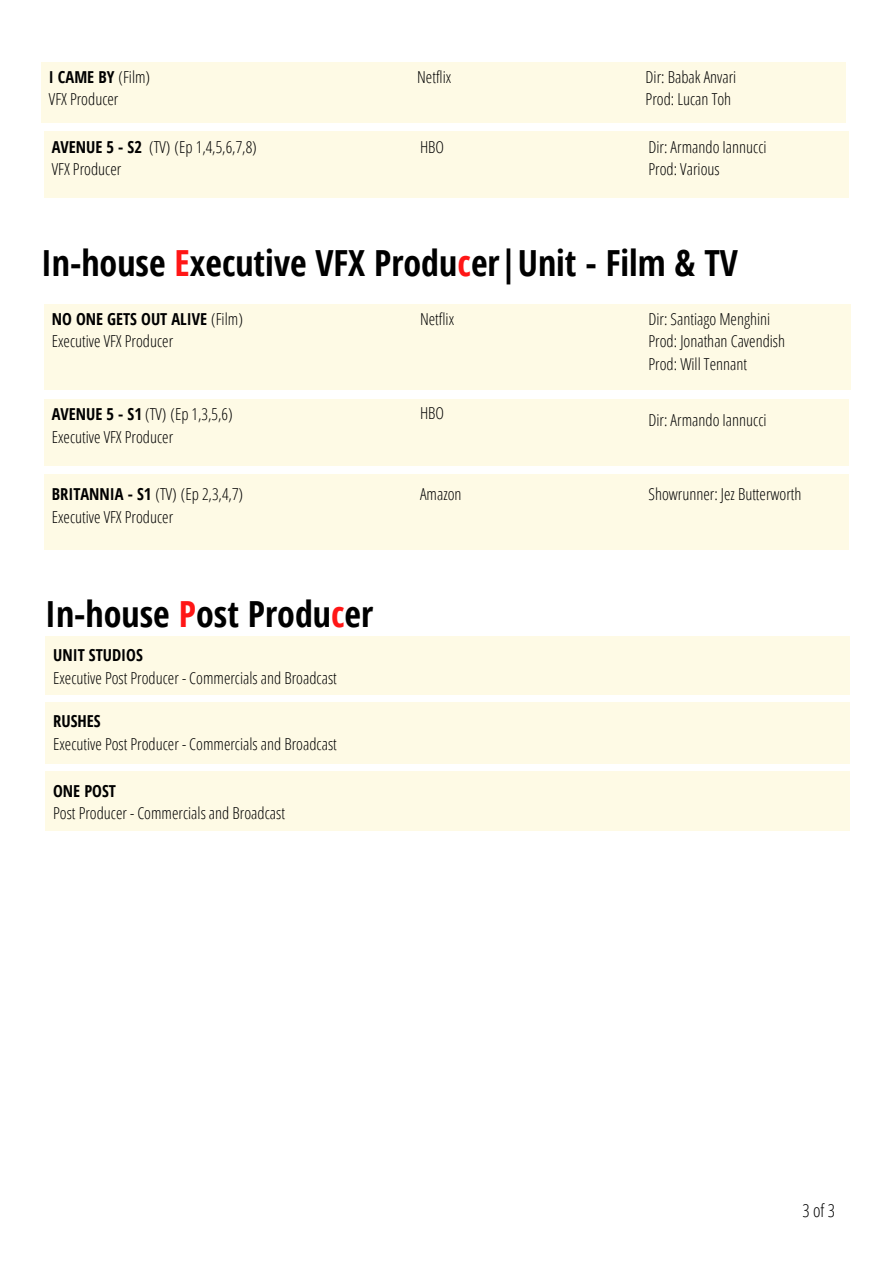
<style>
.page{position:relative;width:893px;height:1264px;background:#fff}
.page>*{position:absolute;margin:0;border:0;box-sizing:border-box;transform-origin:0 0}
.t1{font:700 36px "Open Sans Condensed";color:#000}
.t2{font:300 18px "Open Sans Condensed";color:#000}
.t3{font:300 16.5px "Open Sans Condensed";color:#000}
.t4{font:700 16.5px "Open Sans Condensed";color:#000}
.s1{font-weight:300}
.s2{font-weight:700}
.s3{color:#ff1616}
</style>
<div class="page">
<div style="left:45px;top:702px;width:805px;height:61px;background:#fefae5"></div>
<div style="left:45px;top:635px;width:805px;height:59px;background:#fefae5"></div>
<div style="left:45px;top:771px;width:805px;height:60px;background:#fefae5"></div>
<div style="left:44px;top:473px;width:804px;height:76px;background:#fefae5"></div>
<div style="left:44px;top:399px;width:804px;height:67px;background:#fefae5"></div>
<div style="left:44px;top:304px;width:806px;height:85px;background:#fefae5"></div>
<div style="left:44px;top:132px;width:804px;height:66px;background:#fefae5"></div>
<div style="left:41px;top:62px;width:804px;height:60px;background:#fefae5"></div>
<p class="t4" style="left:49px;top:65px;width:103px">I CAME BY <span class="s1">(Film)</span></p>
<p class="t3" style="left:49px;top:88px;width:71px">VFX Producer</p>
<p class="t3" style="left:52px;top:135px;width:206px"><span class="s2">AVENUE 5 - S2</span> (TV) (Ep 1,4,5,6,7,8)</p>
<p class="t3" style="left:52px;top:158px;width:71px">VFX Producer</p>
<p class="t3" style="left:417px;top:65px;width:36px">Netflix</p>
<p class="t3" style="left:645px;top:65px;width:92px">Dir: Babak Anvari</p>
<p class="t3" style="left:645px;top:88px;width:87px">Prod: Lucan Toh</p>
<p class="t3" style="left:420px;top:135px;width:26px">HBO</p>
<p class="t3" style="left:648px;top:135px;width:119px">Dir: Armando Iannucci</p>
<p class="t3" style="left:648px;top:158px;width:73px">Prod: Various</p>
<p class="t1" style="left:41px;top:237px;width:698px">In-house <span class="s3">E</span>xecutive VFX Produ<span class="s3">c</span>er|Unit - Film &amp; TV</p>
<p class="t4" style="left:52px;top:307px;width:192px">NO ONE GETS OUT ALIVE <span class="s1">(Film)</span></p>
<p class="t3" style="left:52px;top:330px;width:123px">Executive VFX Producer</p>
<p class="t3" style="left:420px;top:307px;width:36px">Netflix</p>
<p class="t3" style="left:648px;top:307px;width:123px">Dir: Santiago Menghini</p>
<p class="t3" style="left:648px;top:330px;width:138px">Prod: Jonathan Cavendish</p>
<p class="t3" style="left:648px;top:352px;width:100px">Prod: Will Tennant</p>
<p class="t3" style="left:52px;top:403px;width:182px"><span class="s2">AVENUE 5 - S1</span> (TV) (Ep 1,3,5,6)</p>
<p class="t3" style="left:52px;top:425px;width:123px">Executive VFX Producer</p>
<p class="t3" style="left:52px;top:482px;width:193px"><span class="s2">BRITANNIA - S1</span> (TV) (Ep 2,3,4,7)</p>
<p class="t3" style="left:52px;top:505px;width:123px">Executive VFX Producer</p>
<p class="t1" style="left:45px;top:588px;width:329px">In-house <span class="s3">P</span>ost Produ<span class="s3">c</span>er</p>
<p class="t4" style="left:53px;top:643px;width:91px">UNIT STUDIOS</p>
<p class="t3" style="left:53px;top:666px;width:285px">Executive Post Producer - Commercials and Broadcast</p>
<p class="t4" style="left:53px;top:709px;width:49px">RUSHES</p>
<p class="t3" style="left:53px;top:732px;width:285px">Executive Post Producer - Commercials and Broadcast</p>
<p class="t4" style="left:53px;top:779px;width:64px">ONE POST</p>
<p class="t3" style="left:53px;top:801px;width:233px">Post Producer - Commercials and Broadcast</p>
<p class="t3" style="left:420px;top:401px;width:26px">HBO</p>
<p class="t3" style="left:648px;top:409px;width:119px">Dir: Armando Iannucci</p>
<p class="t3" style="left:420px;top:482px;width:43px">Amazon</p>
<p class="t3" style="left:648px;top:482px;width:154px">Showrunner: Jez Butterworth</p>
<p class="t2" style="left:802px;top:1198px;width:34px">3 of 3</p>
</div>
